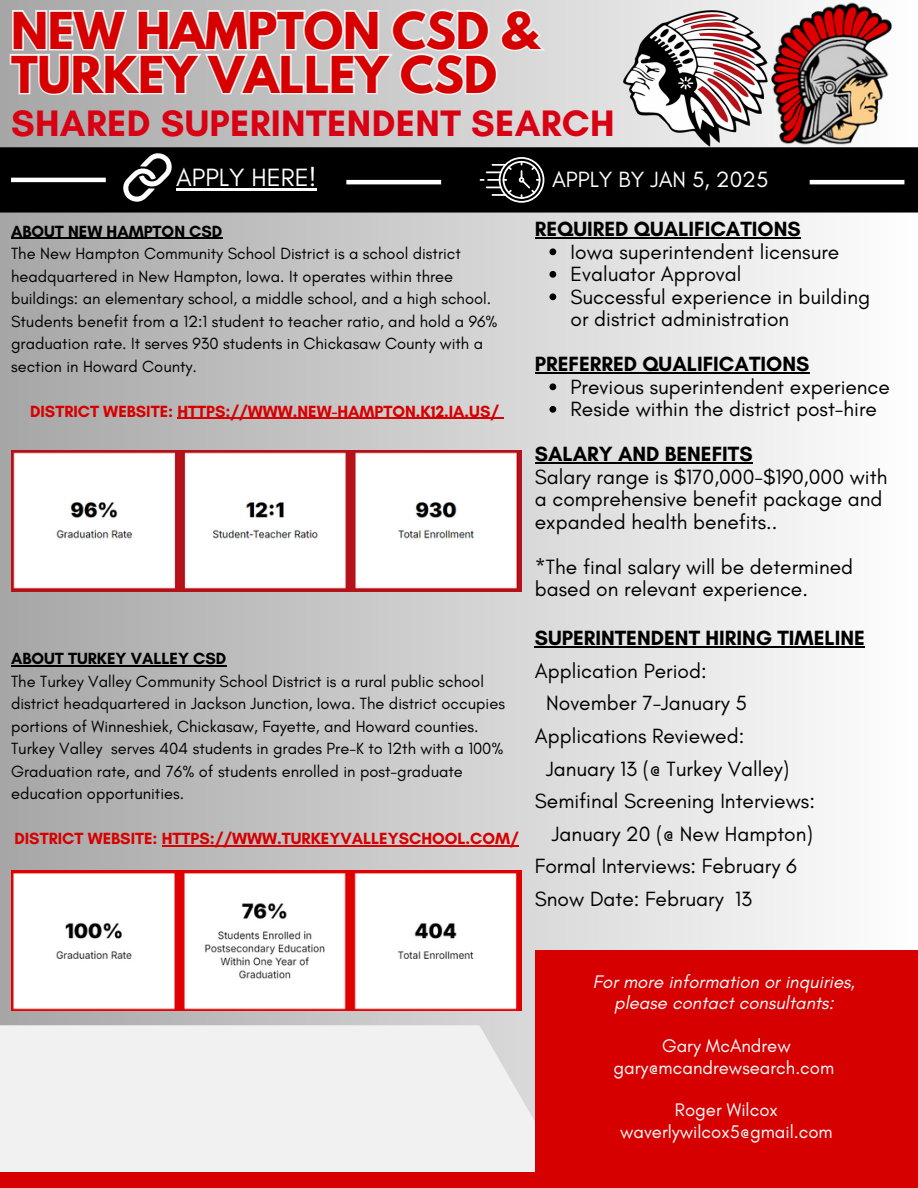
<style>
.page{position:relative;width:918px;height:1188px;background:#fff}
.page>*{position:absolute;margin:0;border:0;box-sizing:border-box;transform-origin:0 0}
.t1{font:700 45px/43.8px "League Spartan";letter-spacing:-.005em;color:#d70000}
.t2{font:700 37.5px "Glacial Indifference";letter-spacing:.01em;color:#d80012}
.t3{font:25.5px "Glacial Indifference";color:#fff}
.t4{font:22.5px "Glacial Indifference";color:#fff}
.t5{font:21px/22.5px "Glacial Indifference";color:#000}
.t6{font:700 21px "Glacial Indifference";color:#000}
.t7{font:18.6px/21.3px "Glacial Indifference";color:#fff;text-align:center}
.t8{font:italic 18.6px/21.3px "Glacial Indifference";color:#fff;text-align:center}
.t9{font:16.5px/22.5px "Glacial Indifference";color:#000}
.t10{font:700 16.5px "Glacial Indifference";color:#d70000}
.t11{font:700 16.5px "Glacial Indifference";color:#000}
</style>
<div class="page">
<div style="left:0;top:0;width:918px;height:1188px;background:linear-gradient(to right,#a6a3a3,#fefefe)"></div>
<div style="left:0;top:1025px;width:778px;height:163px;background:#f1f1f1"></div>
<div style="left:0;top:147px;width:918px;height:66px;background:#000"></div>
<svg style="left:480px;top:157px;width:64px;height:46px"></svg>
<div style="left:535px;top:950px;width:383px;height:238px;background:#d70000"></div>
<svg style="left:123px;top:153px;width:49px;height:49px"></svg>
<hr style="left:176px;top:188px;width:141px;height:2px;background:#fff">
<hr style="left:346px;top:180px;width:95px;height:4px;background:#fff">
<hr style="left:11px;top:178px;width:95px;height:4px;background:#fff">
<hr style="left:810px;top:180px;width:94px;height:4px;background:#fff">
<div style="left:0;top:1173px;width:590px;height:15px;background:#d70000"></div>
<img style="left:622px;top:11px;width:147px;height:136px">
<img style="left:758px;top:0;width:147px;height:146px">
<img style="left:11px;top:451px;width:511px;height:140px">
<img style="left:11px;top:871px;width:511px;height:139px">
<hr style="left:535px;top:237px;width:266px;height:1px;background:#000">
<svg style="left:549px;top:248px;width:7px;height:7px"></svg>
<svg style="left:549px;top:271px;width:7px;height:7px"></svg>
<svg style="left:549px;top:293px;width:7px;height:7px"></svg>
<hr style="left:535px;top:372px;width:274px;height:1px;background:#000">
<svg style="left:549px;top:383px;width:7px;height:7px"></svg>
<svg style="left:549px;top:406px;width:7px;height:7px"></svg>
<hr style="left:535px;top:462px;width:218px;height:1px;background:#000">
<hr style="left:535px;top:646px;width:330px;height:1px;background:#000">
<svg style="left:8px;top:7px;width:541px;height:90px"></svg>
<hr style="left:11px;top:238px;width:57px;height:1px;background:#000">
<hr style="left:68px;top:238px;width:154px;height:1px;background:#000">
<hr style="left:177px;top:418px;width:322px;height:1px;background:#d70000">
<hr style="left:11px;top:665px;width:215px;height:1px;background:#000">
<hr style="left:162px;top:845px;width:357px;height:1px;background:#d70000">
<p class="t1" style="left:11px;top:15px;width:529px">NEW HAMPTON CSD &amp;<br>TURKEY VALLEY CSD</p>
<h5 class="t2" style="left:11px;top:100px;width:605px">SHARED SUPERINTENDENT SEARCH</h5>
<h1 class="t3" style="left:176px;top:162px;width:142px">APPLY HERE!</h1>
<p class="t4" style="left:552px;top:166px;width:218px">APPLY BY JAN 5, 2025</p>
<p class="t11" style="left:11px;top:221px;width:213px">ABOUT NEW HAMPTON CSD</p>
<p class="t9" style="left:11px;top:242px;width:488px">The New Hampton Community School District is a school district headquartered in New Hampton, Iowa. It operates within three buildings: an elementary school, a middle school, and a high school.<br>Students benefit from a 12:1 student to teacher ratio, and hold a 96% graduation rate. It serves 930 students in Chickasaw County with a section in Howard County.</p>
<p class="t10" style="left:30px;top:401px;width:470px">DISTRICT WEBSITE: HTTPS://WWW.NEW-HAMPTON.K12.IA.US/</p>
<p class="t11" style="left:11px;top:648px;width:217px">ABOUT TURKEY VALLEY CSD</p>
<p class="t9" style="left:11px;top:670px;width:495px">The Turkey Valley Community School District is a rural public school district headquartered in Jackson Junction, Iowa. The district occupies portions of Winneshiek, Chickasaw, Fayette, and Howard counties.<br>Turkey Valley serves 404 students in grades Pre-K to 12th with a 100% Graduation rate, and 76% of students enrolled in post-graduate education opportunities.</p>
<p class="t10" style="left:14px;top:828px;width:506px">DISTRICT WEBSITE: HTTPS://WWW.TURKEYVALLEYSCHOOL.COM/</p>
<p class="t6" style="left:535px;top:216px;width:267px">REQUIRED QUALIFICATIONS</p>
<p class="t5" style="left:571px;top:240px;width:301px">Iowa superintendent licensure<br>Evaluator Approval<br>Successful experience in building or district administration</p>
<p class="t6" style="left:535px;top:351px;width:276px">PREFERRED QUALIFICATIONS</p>
<p class="t5" style="left:571px;top:375px;width:321px">Previous superintendent experience<br>Reside within the district post-hire</p>
<p class="t6" style="left:535px;top:441px;width:219px">SALARY AND BENEFITS</p>
<p class="t5" style="left:535px;top:465px;width:354px">Salary range is $170,000-$190,000 with a comprehensive benefit package and expanded health benefits..</p>
<p class="t5" style="left:535px;top:555px;width:320px">*The final salary will be determined based on relevant experience.</p>
<p class="t6" style="left:535px;top:625px;width:332px">SUPERINTENDENT HIRING TIMELINE</p>
<p class="t5" style="left:535px;top:659px;width:173px">Application Period:</p>
<p class="t5" style="left:546px;top:692px;width:202px">November 7-January 5</p>
<p class="t5" style="left:535px;top:724px;width:211px">Applications Reviewed:</p>
<p class="t5" style="left:546px;top:757px;width:245px">January 13 (@ Turkey Valley)</p>
<p class="t5" style="left:535px;top:790px;width:282px">Semifinal Screening Interviews:</p>
<p class="t5" style="left:552px;top:822px;width:263px">January 20 (@ New Hampton)</p>
<p class="t5" style="left:535px;top:855px;width:263px">Formal Interviews: February 6</p>
<p class="t5" style="left:535px;top:887px;width:219px">Snow Date: February 13</p>
<p class="t8" style="left:593px;top:971px;width:263px">For more information or inquiries, please contact consultants:</p>
<p class="t7" style="left:614px;top:1035px;width:222px">Gary McAndrew gary@mcandrewsearch.com</p>
<p class="t7" style="left:620px;top:1099px;width:214px">Roger Wilcox waverlywilcox5@gmail.com</p>
</div>
